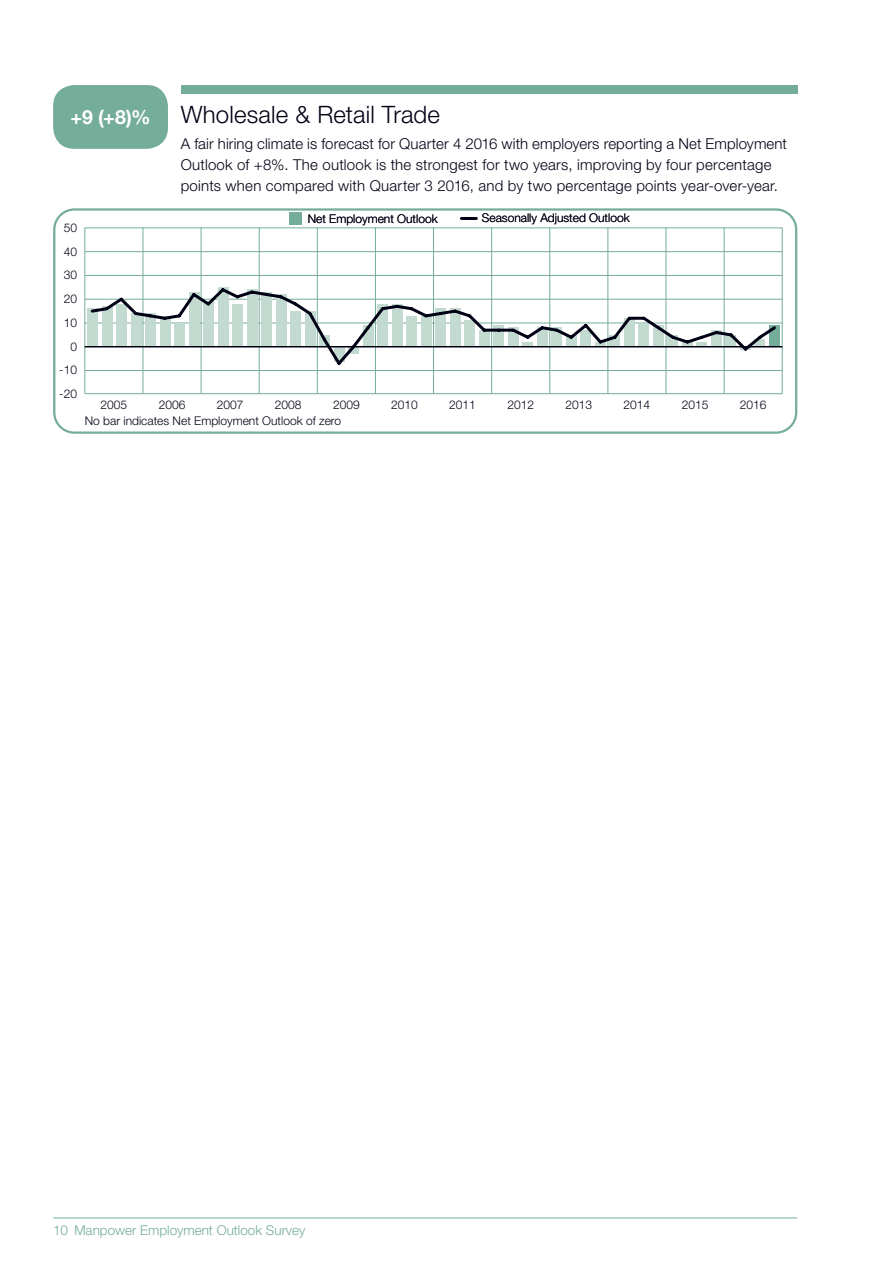
<style>
.page{position:relative;width:893px;height:1263px;background:#fff}
.page>*{position:absolute;margin:0;border:0;box-sizing:border-box;transform-origin:0 0}
.t1{font:300 24px "Helvetica Neue LT Std";letter-spacing:.01em;color:#000015}
.t2{font:700 19.5px "Helvetica Neue LT Std";color:#fff}
.t3{font:300 15px/21px "Helvetica Neue LT Std";letter-spacing:.01em;color:#000015}
.t4{font:300 13.5px "Helvetica Neue LT Std";color:#74ad99}
.t5{font:300 12px/23.7px "Helvetica Neue LT Std";color:#000015;text-align:right}
</style>
<div class="page">
<hr style="left:53px;top:1217px;width:744px;height:1px;background:#74ad99">
<svg style="left:53px;top:208px;width:744px;height:226px"></svg>
<div style="left:181px;top:85px;width:616px;height:9px;background:#74ad99"></div>
<div style="left:53px;top:85px;width:115px;height:64px;background:#74ad99;border-radius:21px"></div>
<h2 class="t2" style="left:70px;top:105px;width:82px">+9 (+8)%</h2>
<p class="t5" style="left:59px;top:215px;width:19px">50<br>40<br>30<br>20<br>10<br>0 -10 -20</p>
<h1 class="t1" style="left:181px;top:100px;width:261px">Wholesale &amp; Retail Trade</h1>
<p class="t3" style="left:181px;top:133px;width:608px">A fair hiring climate is forecast for Quarter 4 2016 with employers reporting a Net Employment<br>Outlook of +8%. The outlook is the strongest for two years, improving by four percentage points when compared with Quarter 3 2016, and by two percentage points year-over-year.</p>
<p class="t5" style="left:308px;top:206px;width:132px">Net Employment Outlook</p>
<p class="t5" style="left:482px;top:206px;width:149px">Seasonally Adjusted Outlook</p>
<p class="t5" style="left:101px;top:393px;width:28px">2005</p>
<p class="t5" style="left:159px;top:393px;width:28px">2006</p>
<p class="t5" style="left:217px;top:393px;width:28px">2007</p>
<p class="t5" style="left:275px;top:393px;width:28px">2008</p>
<p class="t5" style="left:333px;top:393px;width:28px">2009</p>
<p class="t5" style="left:391px;top:393px;width:28px">2010</p>
<p class="t5" style="left:449px;top:393px;width:28px">2011</p>
<p class="t5" style="left:507px;top:393px;width:28px">2012</p>
<p class="t5" style="left:565px;top:393px;width:28px">2013</p>
<p class="t5" style="left:624px;top:393px;width:28px">2014</p>
<p class="t5" style="left:682px;top:393px;width:28px">2015</p>
<p class="t5" style="left:740px;top:393px;width:28px">2016</p>
<p class="t5" style="left:85px;top:409px;width:258px">No bar indicates Net Employment Outlook of zero</p>
<p class="t4" style="left:53px;top:1222px;width:254px">10 Manpower Employment Outlook Survey</p>
</div>
